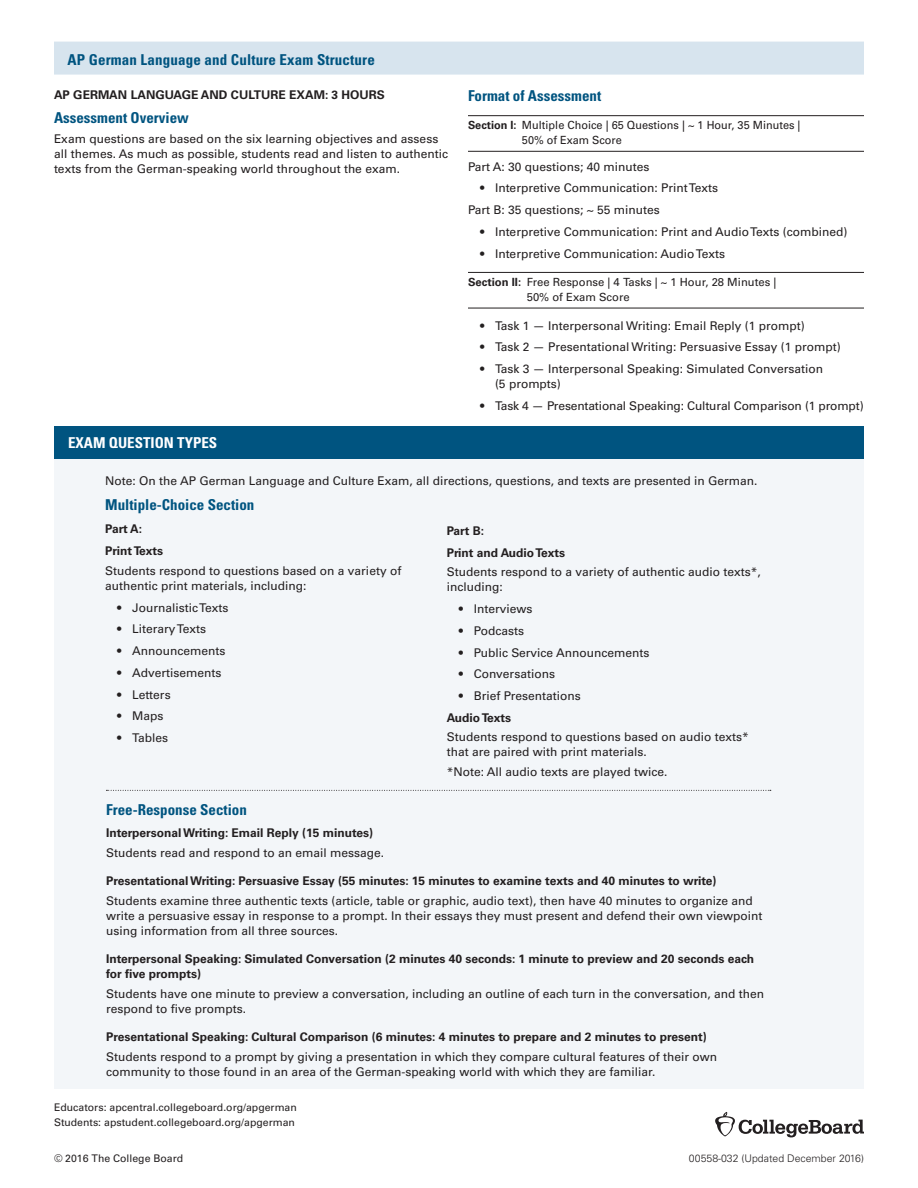
<style>
.page{position:relative;width:918px;height:1188px;background:#fff}
.page>*{position:absolute;margin:0;border:0;box-sizing:border-box;transform-origin:0 0}
.t1{font:700 condensed 15px "Univers LT Std";color:#005480}
.t2{font:700 condensed 15px "Univers LT Std";color:#fff}
.t3{font:12px/15px "Univers LT Std";color:#231f20}
.t4{font:700 12px/15px "Univers LT Std";color:#231f20}
.t5{font:11.25px/15px "Univers LT Std";color:#231f20}
.t6{font:10.5px/15px "Univers LT Std";color:#231f20}
.t7{font:300 10.5px "Univers LT Std";color:#231f20}
.s1{font-weight:700}
</style>
<div class="page">
<div style="left:54px;top:42px;width:810px;height:33px;background:#d7e4ee"></div>
<hr style="left:468px;top:115px;width:396px;height:1px;background:#231f20">
<hr style="left:468px;top:151px;width:396px;height:1px;background:#231f20">
<hr style="left:468px;top:272px;width:396px;height:1px;background:#231f20">
<hr style="left:468px;top:308px;width:396px;height:1px;background:#231f20">
<div style="left:54px;top:435px;width:810px;height:653px;background:#f3f6f9"></div>
<div style="left:54px;top:426px;width:810px;height:33px;background:#005480"></div>
<svg style="left:106px;top:790px;width:665px;height:1px"></svg>
<svg style="left:715px;top:1112px;width:149px;height:25px"></svg>
<p class="t1" style="left:68px;top:50px;width:309px">AP German Language and Culture Exam Structure</p>
<p class="t4" style="left:54px;top:87px;width:332px">AP GERMAN LANGUAGE AND CULTURE EXAM: 3 HOURS</p>
<p class="t1" style="left:54px;top:109px;width:136px">Assessment Overview</p>
<p class="t3" style="left:54px;top:131px;width:396px">Exam questions are based on the six learning objectives and assess all themes. As much as possible, students read and listen to authentic texts from the German-speaking world throughout the exam.</p>
<p class="t2" style="left:68px;top:433px;width:151px">EXAM QUESTION TYPES</p>
<p class="t1" style="left:468px;top:86px;width:135px">Format of Assessment</p>
<p class="t5" style="left:522px;top:118px;width:280px;text-indent:-54px"><span class="s1">Section I:</span> Multiple Choice | 65 Questions | ~ 1 Hour, 35 Minutes |<br>50% of Exam Score</p>
<p class="t3" style="left:468px;top:159px;width:183px">Part A: 30 questions; 40 minutes</p>
<p class="t3" style="left:468px;top:177px;width:252px;line-height:21.8px;text-indent:12px">• Interpretive Communication: Print Texts<br>Part B: 35 questions; ~ 55 minutes</p>
<p class="t3" style="left:480px;top:224px;width:369px">• Interpretive Communication: Print and Audio Texts (combined)</p>
<p class="t3" style="left:480px;top:246px;width:247px">• Interpretive Communication: Audio Texts</p>
<p class="t5" style="left:527px;top:275px;width:251px;text-indent:-59px"><span class="s1">Section II:</span> Free Response | 4 Tasks | ~ 1 Hour, 28 Minutes |<br>50% of Exam Score</p>
<p class="t3" style="left:480px;top:318px;width:326px">• Task 1 — Interpersonal Writing: Email Reply (1 prompt)</p>
<p class="t3" style="left:480px;top:340px;width:362px">• Task 2 — Presentational Writing: Persuasive Essay (1 prompt)</p>
<p class="t3" style="left:495px;top:361px;width:330px;text-indent:-15px">• Task 3 — Interpersonal Speaking: Simulated Conversation (5 prompts)</p>
<p class="t3" style="left:480px;top:398px;width:385px">• Task 4 — Presentational Speaking: Cultural Comparison (1 prompt)</p>
<p class="t3" style="left:105px;top:473px;width:654px">Note: On the AP German Language and Culture Exam, all directions, questions, and texts are presented in German.</p>
<p class="t1" style="left:105px;top:496px;width:151px">Multiple-Choice Section</p>
<p class="t4" style="left:105px;top:517px;width:59px;line-height:22.5px">Part A:<br>Print Texts</p>
<p class="t3" style="left:105px;top:563px;width:298px">Students respond to questions based on a variety of authentic print materials, including:</p>
<p class="t3" style="left:117px;top:600px;width:113px">• Journalistic Texts</p>
<p class="t3" style="left:117px;top:622px;width:90px">• Literary Texts</p>
<p class="t3" style="left:117px;top:643px;width:110px">• Announcements</p>
<p class="t3" style="left:117px;top:665px;width:106px">• Advertisements</p>
<p class="t3" style="left:117px;top:687px;width:55px">• Letters</p>
<p class="t3" style="left:117px;top:709px;width:48px">• Maps</p>
<p class="t3" style="left:117px;top:730px;width:52px">• Tables</p>
<p class="t4" style="left:447px;top:520px;width:120px;line-height:21.8px">Part B:<br>Print and Audio Texts</p>
<p class="t3" style="left:447px;top:565px;width:316px">Students respond to a variety of authentic audio texts*, including:</p>
<p class="t3" style="left:459px;top:601px;width:75px">• Interviews</p>
<p class="t3" style="left:459px;top:623px;width:67px">• Podcasts</p>
<p class="t3" style="left:459px;top:645px;width:192px">• Public Service Announcements</p>
<p class="t3" style="left:459px;top:667px;width:98px">• Conversations</p>
<p class="t3" style="left:459px;top:688px;width:124px">• Brief Presentations</p>
<p class="t4" style="left:447px;top:710px;width:66px">Audio Texts</p>
<p class="t3" style="left:447px;top:730px;width:304px">Students respond to questions based on audio texts* that are paired with print materials.</p>
<p class="t3" style="left:447px;top:764px;width:222px">*Note: All audio texts are played twice.</p>
<p class="t1" style="left:106px;top:800px;width:142px">Free-Response Section</p>
<p class="t4" style="left:106px;top:826px;width:269px">Interpersonal Writing: Email Reply (15 minutes)</p>
<p class="t3" style="left:106px;top:845px;width:280px">Students read and respond to an email message.</p>
<p class="t4" style="left:106px;top:874px;width:612px">Presentational Writing: Persuasive Essay (55 minutes: 15 minutes to examine texts and 40 minutes to write)</p>
<p class="t3" style="left:106px;top:893px;width:658px">Students examine three authentic texts (article, table or graphic, audio text), then have 40 minutes to organize and write a persuasive essay in response to a prompt. In their essays they must present and defend their own viewpoint using information from all three sources.</p>
<p class="t4" style="left:106px;top:952px;width:650px">Interpersonal Speaking: Simulated Conversation (2 minutes 40 seconds: 1 minute to preview and 20 seconds each for five prompts)</p>
<p class="t3" style="left:106px;top:986px;width:660px">Students have one minute to preview a conversation, including an outline of each turn in the conversation, and then respond to five prompts.</p>
<p class="t4" style="left:106px;top:1030px;width:602px">Presentational Speaking: Cultural Comparison (6 minutes: 4 minutes to prepare and 2 minutes to present)</p>
<p class="t3" style="left:106px;top:1049px;width:613px">Students respond to a prompt by giving a presentation in which they compare cultural features of their own community to those found in an area of the German-speaking world with which they are familiar.</p>
<p class="t6" style="left:54px;top:1100px;width:244px">Educators: apcentral.collegeboard.org/apgerman<br>Students: apstudent.collegeboard.org/apgerman</p>
<p class="t6" style="left:54px;top:1151px;width:131px">© 2016 The College Board</p>
<p class="t7" style="left:689px;top:1152px;width:177px">00558-032 (Updated December 2016)</p>
</div>
